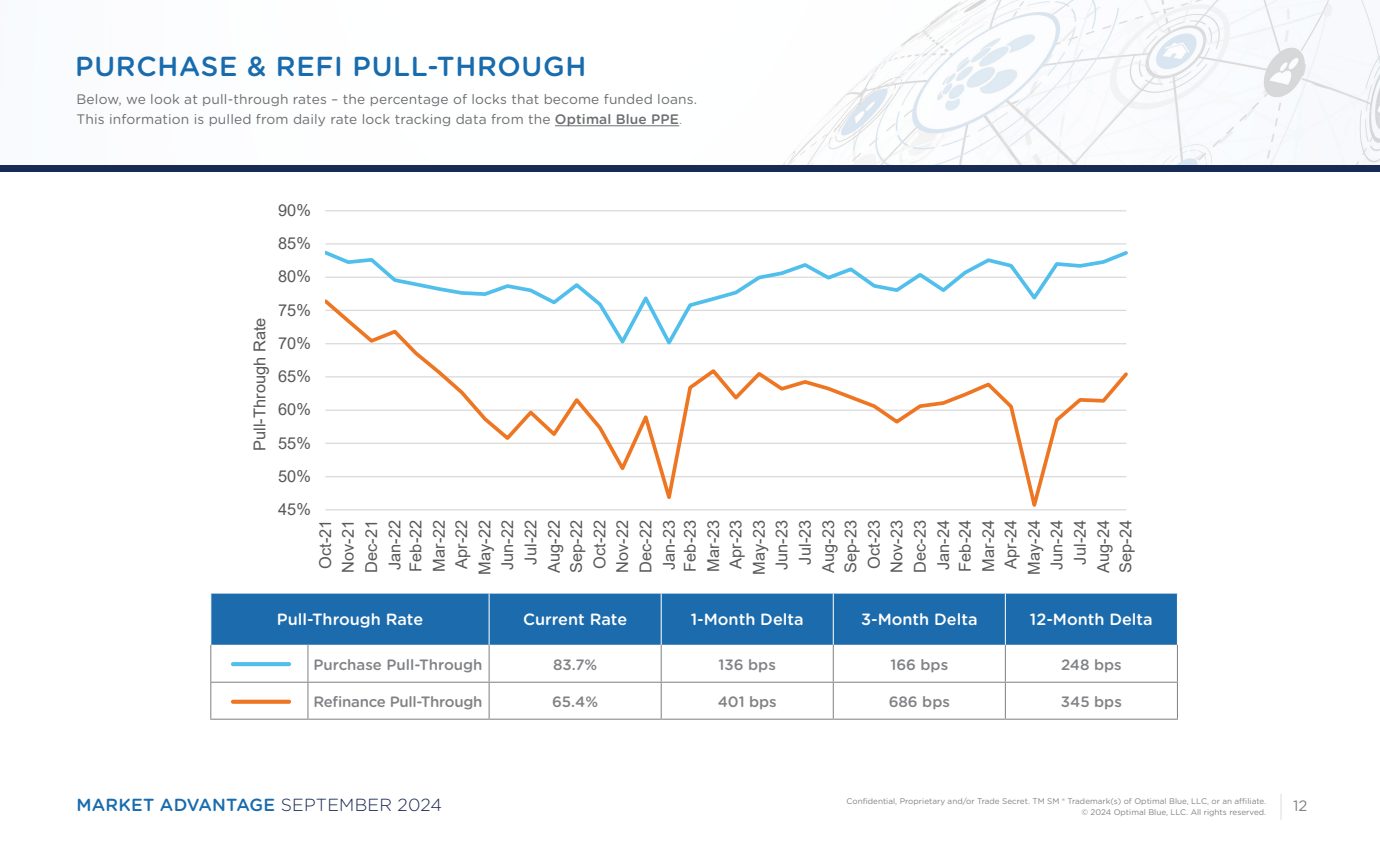
<style>
.page{position:relative;width:1380px;height:855px;background:#fff}
.page>*{position:absolute;margin:0;border:0;box-sizing:border-box;transform-origin:0 0}
.t1{font:500 27.5px "Gotham Rounded";letter-spacing:.025em;color:#186cae}
.t2{font:500 17.5px "Gotham Rounded";letter-spacing:.01em;color:#186cae}
.t3{font:16.38px/23px "Arial";color:#595959;text-align:right}
.t4{font:500 16.25px "Gotham Rounded";color:#fff}
.t5{font:500 15px "Gotham Rounded";color:#808285}
.t6{font:500 15px "Gotham Rounded";letter-spacing:-.02em;color:#808285}
.t7{font:15px "Gotham Rounded";color:#808285}
.t8{font:13.75px/20px "Gotham Rounded";letter-spacing:.01em;color:#6d6e71}
.t9{font:8.12px/11.2px "Gotham Rounded";color:#808285;text-align:right}
.s1{font-weight:500}
.s2{font-weight:300}
.s3{font-weight:300;color:#1a2954}
</style>
<div class="page">
<img style="left:555px;top:0;width:825px;height:165px">
<div style="left:0;top:165px;width:1380px;height:6px;background:#182b54"></div>
<hr style="left:1280px;top:794px;width:2px;height:26px;background:#e2e3e4">
<hr style="left:555px;top:125px;width:124px;height:1px;background:#6d6e71">
<div style="left:211px;top:594px;width:966px;height:51px;background:#1b6bad"></div>
<hr style="left:210px;top:645px;width:1px;height:37px;background:#808285">
<hr style="left:307px;top:645px;width:1px;height:37px;background:#808285">
<hr style="left:489px;top:645px;width:1px;height:37px;background:#808285">
<hr style="left:661px;top:645px;width:1px;height:37px;background:#808285">
<hr style="left:833px;top:645px;width:1px;height:37px;background:#808285">
<hr style="left:1005px;top:645px;width:1px;height:37px;background:#808285">
<hr style="left:1177px;top:645px;width:1px;height:37px;background:#808285">
<hr style="left:210px;top:682px;width:98px;height:1px;background:#808285">
<hr style="left:210px;top:683px;width:1px;height:36px;background:#808285">
<hr style="left:308px;top:682px;width:181px;height:1px;background:#808285">
<hr style="left:307px;top:683px;width:1px;height:36px;background:#808285">
<hr style="left:489px;top:682px;width:172px;height:1px;background:#808285">
<hr style="left:489px;top:683px;width:1px;height:36px;background:#808285">
<hr style="left:661px;top:682px;width:172px;height:1px;background:#808285">
<hr style="left:661px;top:683px;width:1px;height:36px;background:#808285">
<hr style="left:833px;top:682px;width:172px;height:1px;background:#808285">
<hr style="left:833px;top:683px;width:1px;height:36px;background:#808285">
<hr style="left:1005px;top:682px;width:173px;height:1px;background:#808285">
<hr style="left:1005px;top:683px;width:1px;height:36px;background:#808285">
<hr style="left:1177px;top:683px;width:1px;height:36px;background:#808285">
<hr style="left:210px;top:719px;width:98px;height:1px;background:#808285">
<hr style="left:308px;top:719px;width:181px;height:1px;background:#808285">
<hr style="left:489px;top:719px;width:172px;height:1px;background:#808285">
<hr style="left:661px;top:719px;width:172px;height:1px;background:#808285">
<hr style="left:833px;top:719px;width:172px;height:1px;background:#808285">
<hr style="left:1005px;top:719px;width:173px;height:1px;background:#808285">
<hr style="left:489px;top:594px;width:1px;height:51px;background:#fff">
<hr style="left:661px;top:594px;width:1px;height:51px;background:#fff">
<hr style="left:833px;top:594px;width:1px;height:51px;background:#fff">
<hr style="left:1005px;top:594px;width:1px;height:51px;background:#fff">
<svg style="left:233px;top:700px;width:56px;height:4px"></svg>
<svg style="left:233px;top:662px;width:56px;height:4px"></svg>
<hr style="left:325px;top:243px;width:801px;height:2px;background:#d9d9d9">
<hr style="left:325px;top:210px;width:801px;height:1px;background:#d9d9d9">
<svg style="left:325px;top:251px;width:803px;height:45px"></svg>
<svg style="left:325px;top:296px;width:803px;height:215px"></svg>
<h1 class="t1" style="left:75px;top:47px;width:512px">PURCHASE &amp; REFI PULL-THROUGH</h1>
<p class="t8" style="left:77px;top:89px;width:622px">Below, we look at pull-through rates – the percentage of locks that become funded loans.<br>This information is pulled from daily rate lock tracking data from the <span class="s1">Optimal Blue PPE</span><span class="s2">.</span></p>
<p class="t3" style="left:278px;top:199px;width:34px">90%</p>
<p class="t3" style="left:278px;top:232px;width:34px">85%</p>
<p class="t3" style="left:278px;top:265px;width:34px">80%</p>
<p class="t3" style="left:248px;top:451px;width:135px;rotate:-90deg">Pull-Through Rate</p>
<p class="t3" style="left:278px;top:298px;width:34px">75%</p>
<p class="t3" style="left:278px;top:331px;width:34px">70%</p>
<p class="t3" style="left:278px;top:365px;width:34px">65%</p>
<p class="t3" style="left:278px;top:398px;width:34px">60%</p>
<p class="t3" style="left:278px;top:431px;width:34px">55%</p>
<p class="t3" style="left:278px;top:464px;width:34px">50%</p>
<p class="t3" style="left:278px;top:498px;width:34px">45%</p>
<p class="t3" style="left:314px;top:573px;width:54px;text-align:justify;rotate:-90deg">Oct-21<br>Nov-21<br>Dec-21<br>Jan-22</p>
<p class="t3" style="left:404px;top:575px;width:56px;rotate:-90deg">Feb-22<br>Mar-22<br>Apr-22<br>May-22<br>Jun-22<br>Jul-22<br>Aug-22<br>Sep-22<br>Oct-22<br>Nov-22<br>Dec-22<br>Jan-23</p>
<p class="t3" style="left:678px;top:575px;width:56px;rotate:-90deg">Feb-23<br>Mar-23<br>Apr-23<br>May-23<br>Jun-23<br>Jul-23<br>Aug-23<br>Sep-23<br>Oct-23<br>Nov-23<br>Dec-23<br>Jan-24</p>
<p class="t3" style="left:953px;top:575px;width:56px;rotate:-90deg">Feb-24<br>Mar-24<br>Apr-24<br>May-24<br>Jun-24<br>Jul-24<br>Aug-24<br>Sep-24</p>
<p class="t4" style="left:277px;top:608px;width:148px">Pull-Through Rate</p>
<p class="t4" style="left:523px;top:608px;width:106px">Current Rate</p>
<p class="t4" style="left:691px;top:608px;width:114px">1-Month Delta</p>
<p class="t4" style="left:861px;top:608px;width:118px">3-Month Delta</p>
<p class="t4" style="left:1030px;top:608px;width:124px">12-Month Delta</p>
<p class="t5" style="left:313px;top:654px;width:171px">Purchase Pull-Through</p>
<p class="t5" style="left:553px;top:654px;width:46px">83.7%</p>
<p class="t5" style="left:719px;top:654px;width:59px">136 bps</p>
<p class="t5" style="left:890px;top:654px;width:59px">166 bps</p>
<p class="t5" style="left:1061px;top:654px;width:62px">248 bps</p>
<p class="t6" style="left:313px;top:691px;width:171px">Refinance Pull-Through</p>
<p class="t5" style="left:552px;top:691px;width:48px">65.4%</p>
<p class="t5" style="left:718px;top:691px;width:61px">401 bps</p>
<p class="t5" style="left:889px;top:691px;width:63px">686 bps</p>
<p class="t5" style="left:1061px;top:691px;width:62px">345 bps</p>
<p class="t9" style="left:847px;top:795px;width:421px">Confidential, Proprietary and/or Trade Secret. TM SM ® Trademark(s) of Optimal Blue, LLC, or an affiliate. © 2024 Optimal Blue, LLC. All rights reserved.</p>
<p class="t2" style="left:77px;top:792px;width:367px">MARKET ADVANTAGE <span class="s3">SEPTEMBER 2024</span></p>
<p class="t7" style="left:1293px;top:796px;width:16px">12</p>
</div>
